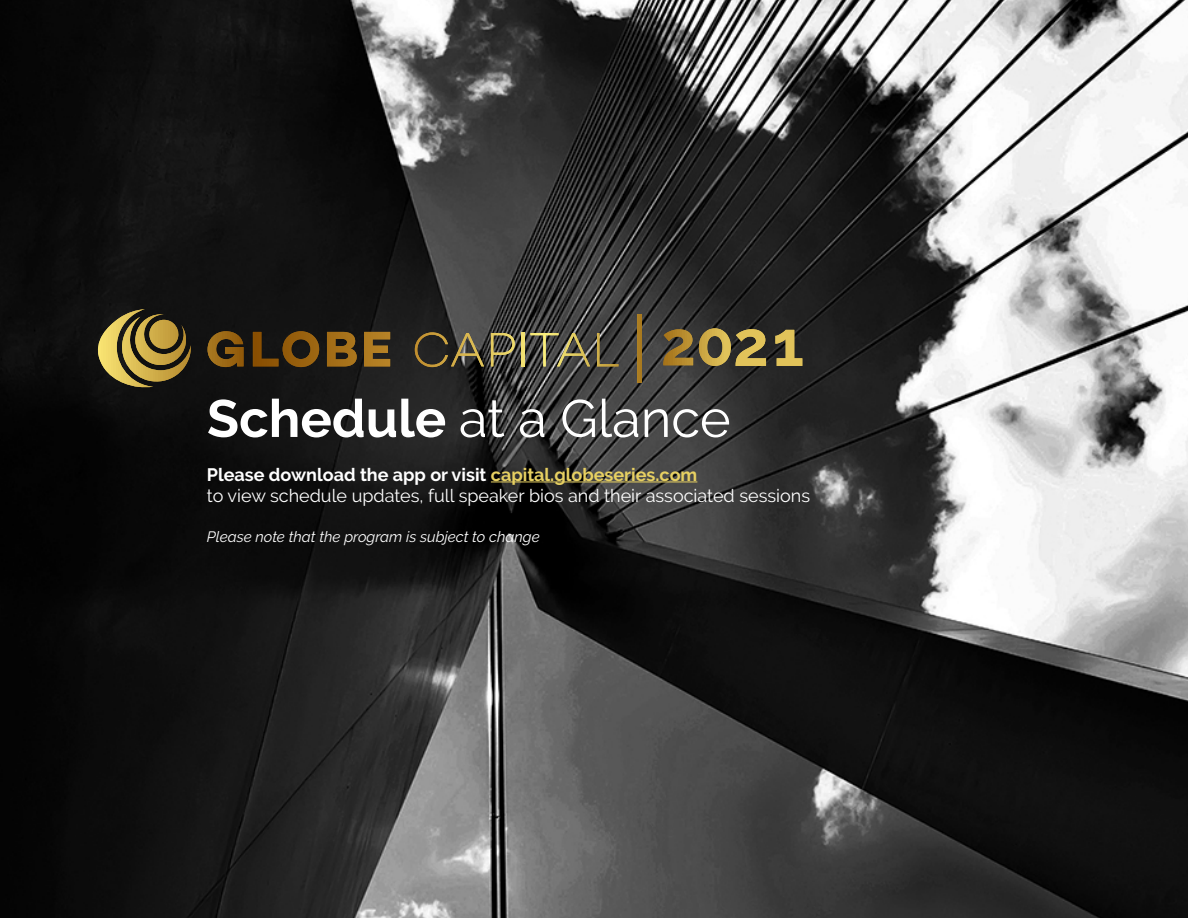
<style>
.page{position:relative;width:1188px;height:918px;background:#fff}
.page>*{position:absolute;margin:0;border:0;box-sizing:border-box;transform-origin:0 0}
.t1{font:52.5px "Raleway";color:#fff}
.t2{font:18px/21.6px "Raleway";color:#fff}
.t3{font:italic 15px "Raleway";color:#fff}
.s1{font-weight:700}
.s2{font-weight:700;color:#e7d062}
</style>
<div class="page">
<img style="left:0;top:0;width:1188px;height:918px">
<svg style="left:94px;top:309px;width:97px;height:78px;background:#756632"></svg>
<svg style="left:208px;top:331px;width:36px;height:36px"></svg>
<svg style="left:253px;top:331px;width:66px;height:36px;background:#54370f"></svg>
<svg style="left:327px;top:332px;width:30px;height:34px"></svg>
<svg style="left:364px;top:332px;width:26px;height:34px"></svg>
<svg style="left:415px;top:332px;width:69px;height:35px;background:#4d4531"></svg>
<svg style="left:491px;top:333px;width:24px;height:33px"></svg>
<svg style="left:522px;top:333px;width:2px;height:33px"></svg>
<svg style="left:530px;top:333px;width:60px;height:33px;background:#615e48"></svg>
<svg style="left:597px;top:333px;width:22px;height:33px"></svg>
<svg style="left:638px;top:315px;width:4px;height:67px"></svg>
<svg style="left:663px;top:329px;width:30px;height:36px"></svg>
<svg style="left:699px;top:328px;width:67px;height:38px;background:#8b7941"></svg>
<svg style="left:775px;top:330px;width:27px;height:36px"></svg>
<hr style="left:491px;top:481px;width:206px;height:1px;background:#e7d062">
<h1 class="t1" style="left:207px;top:388px;width:525px"><span class="s1">Schedule</span> at a Glance</h1>
<p class="t2" style="left:207px;top:463px;width:605px"><span class="s1">Please download the app or visit</span> <span class="s2">capital.globeseries.com<br></span>to view schedule updates, full speaker bios and their associated sessions</p>
<p class="t3" style="left:207px;top:528px;width:334px">Please note that the program is subject to change</p>
</div>
